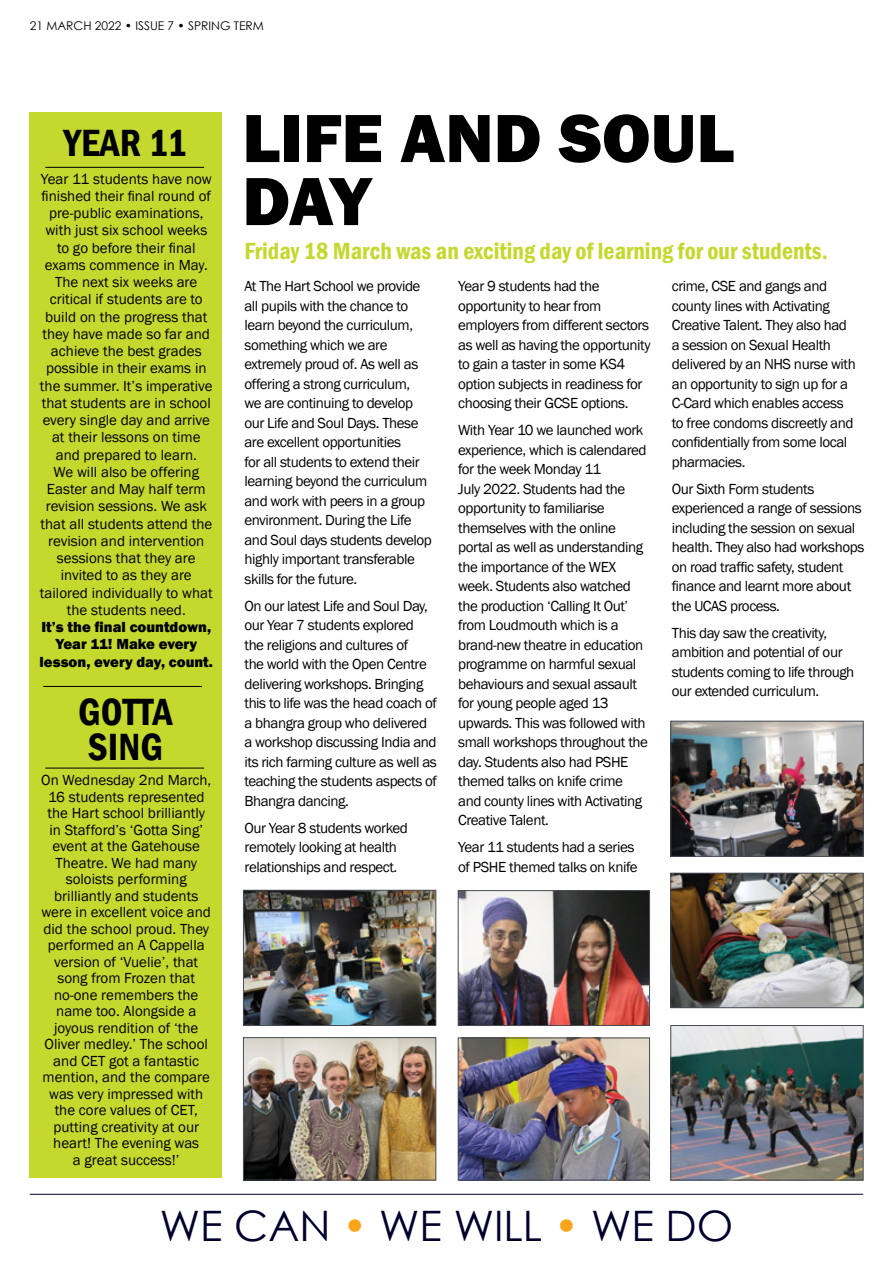
<style>
.page{position:relative;width:893px;height:1263px;background:#fff}
.page>*{position:absolute;margin:0;border:0;box-sizing:border-box;transform-origin:0 0}
.t1{font:800 70.5px/63px "Franklin Gothic";color:#000}
.t2{font:42px "Century Gothic";color:#00002d}
.t3{font:600 condensed 39px/34.5px "Franklin Gothic";color:#000}
.t4{font:600 condensed 24px "Franklin Gothic";color:#c4d82e}
.t5{font:15px/19.5px "Franklin Gothic";letter-spacing:-.03em;color:#000}
.t6{font:15px/17.2px "Franklin Gothic";color:#000;text-align:center}
.t7{font:800 15px/17.2px "Franklin Gothic";color:#000;text-align:center}
.t8{font:12px "Century Gothic";color:#000}
.s1{color:#faa41a}
</style>
<div class="page">
<hr style="left:30px;top:1194px;width:833px;height:1px;background:#00002d">
<div style="left:30px;top:113px;width:192px;height:1065px;background:#c4d82e"></div>
<hr style="left:45px;top:167px;width:159px;height:1px;background:#000">
<hr style="left:45px;top:768px;width:159px;height:1px;background:#000">
<hr style="left:43px;top:686px;width:159px;height:1px;background:#000">
<img style="left:245px;top:892px;width:189px;height:132px">
<div style="left:243px;top:890px;width:193px;height:136px;border:1px solid #474c55"></div>
<img style="left:245px;top:1039px;width:189px;height:139px">
<div style="left:243px;top:1037px;width:193px;height:143px;border:1px solid #474c55"></div>
<img style="left:673px;top:723px;width:188px;height:132px">
<div style="left:671px;top:721px;width:192px;height:136px;border:1px solid #474c55"></div>
<img style="left:460px;top:892px;width:188px;height:132px">
<div style="left:458px;top:890px;width:192px;height:136px;border:1px solid #474c55"></div>
<img style="left:460px;top:1040px;width:188px;height:138px">
<div style="left:458px;top:1038px;width:192px;height:142px;border:1px solid #474c55"></div>
<img style="left:673px;top:875px;width:188px;height:131px">
<div style="left:671px;top:873px;width:192px;height:135px;border:1px solid #474c55"></div>
<img style="left:673px;top:1027px;width:188px;height:151px">
<div style="left:671px;top:1025px;width:192px;height:155px;border:1px solid #474c55"></div>
<p class="t8" style="left:30px;top:18px;width:236px">21 MARCH 2022 • ISSUE 7 • SPRING TERM</p>
<h3 class="t3" style="left:64px;top:125px;width:124px">YEAR 11</h3>
<p class="t6" style="left:40px;top:170px;width:174px">Year 11 students have now finished their final round of pre-public examinations, with just six school weeks to go before their final exams commence in May.<br>The next six weeks are critical if students are to build on the progress that they have made so far and achieve the best grades possible in their exams in the summer. It’s imperative that students are in school every single day and arrive at their lessons on time and prepared to learn.<br>We will also be offering<br>Easter and May half term revision sessions. We ask that all students attend the revision and intervention sessions that they are invited to as they are tailored individually to what the students need.</p>
<p class="t7" style="left:40px;top:618px;width:175px">It’s the final countdown,<br>Year 11! Make every lesson, every day, count.</p>
<h3 class="t3" style="left:78px;top:694px;width:96px">GOTTA<br>SING</h3>
<p class="t6" style="left:41px;top:772px;width:172px;line-height:16.5px">On Wednesday 2nd March,<br>16 students represented the Hart school brilliantly in Stafford’s ‘Gotta Sing’ event at the Gatehouse<br>Theatre. We had many soloists performing brilliantly and students were in excellent voice and did the school proud. They performed an A Cappella version of ‘Vuelie’, that song from Frozen that no-one remembers the name too. Alongside a joyous rendition of ‘the<br>Oliver medley.’ The school and CET got a fantastic mention, and the compare was very impressed with the core values of CET, putting creativity at our heart! The evening was<br>a great success!’</p>
<h1 class="t1" style="left:242px;top:107px;width:494px">LIFE AND SOUL<br>DAY</h1>
<h3 class="t4" style="left:244px;top:235px;width:585px">Friday 18 March was an exciting day of learning for our students.</h3>
<p class="t5" style="left:458px;top:277px;width:194px">Year 9 students had the opportunity to hear from employers from different sectors as well as having the opportunity to gain a taster in some KS4 option subjects in readiness for choosing their GCSE options.</p>
<p class="t5" style="left:458px;top:421px;width:191px">With Year 10 we launched work experience, which is calendared for the week Monday 11<br>July 2022. Students had the opportunity to familiarise themselves with the online portal as well as understanding the importance of the WEX week. Students also watched the production ‘Calling It Out’ from Loudmouth which is a brand-new theatre in education programme on harmful sexual behaviours and sexual assault for young people aged 13 upwards. This was followed with small workshops throughout the day. Students also had PSHE themed talks on knife crime and county lines with Activating<br>Creative Talent.</p>
<p class="t5" style="left:458px;top:838px;width:181px">Year 11 students had a series of PSHE themed talks on knife</p>
<p class="t5" style="left:672px;top:277px;width:185px">crime, CSE and gangs and county lines with Activating<br>Creative Talent. They also had a session on Sexual Health delivered by an NHS nurse with an opportunity to sign up for a<br>C-Card which enables access to free condoms discreetly and confidentially from some local pharmacies.</p>
<p class="t5" style="left:672px;top:479px;width:194px">Our Sixth Form students experienced a range of sessions including the session on sexual health. They also had workshops on road traffic safety, student finance and learnt more about the UCAS process.</p>
<p class="t5" style="left:672px;top:623px;width:184px">This day saw the creativity, ambition and potential of our students coming to life through our extended curriculum.</p>
<p class="t5" style="left:244px;top:277px;width:189px">At The Hart School we provide all pupils with the chance to learn beyond the curriculum, something which we are extremely proud of. As well as offering a strong curriculum,<br>we are continuing to develop our Life and Soul Days. These are excellent opportunities<br>for all students to extend their learning beyond the curriculum and work with peers in a group environment. During the Life and Soul days students develop highly important transferable skills for the future.</p>
<p class="t5" style="left:244px;top:596px;width:194px">On our latest Life and Soul Day, our Year 7 students explored the religions and cultures of<br>the world with the Open Centre delivering workshops. Bringing this to life was the head coach of a bhangra group who delivered a workshop discussing India and its rich farming culture as well as teaching the students aspects of<br>Bhangra dancing.</p>
<p class="t5" style="left:244px;top:818px;width:165px">Our Year 8 students worked remotely looking at health relationships and respect.</p>
<h2 class="t2" style="left:160px;top:1197px;width:575px">WE CAN <span class="s1">•</span> WE WILL <span class="s1">•</span> WE DO</h2>
</div>
